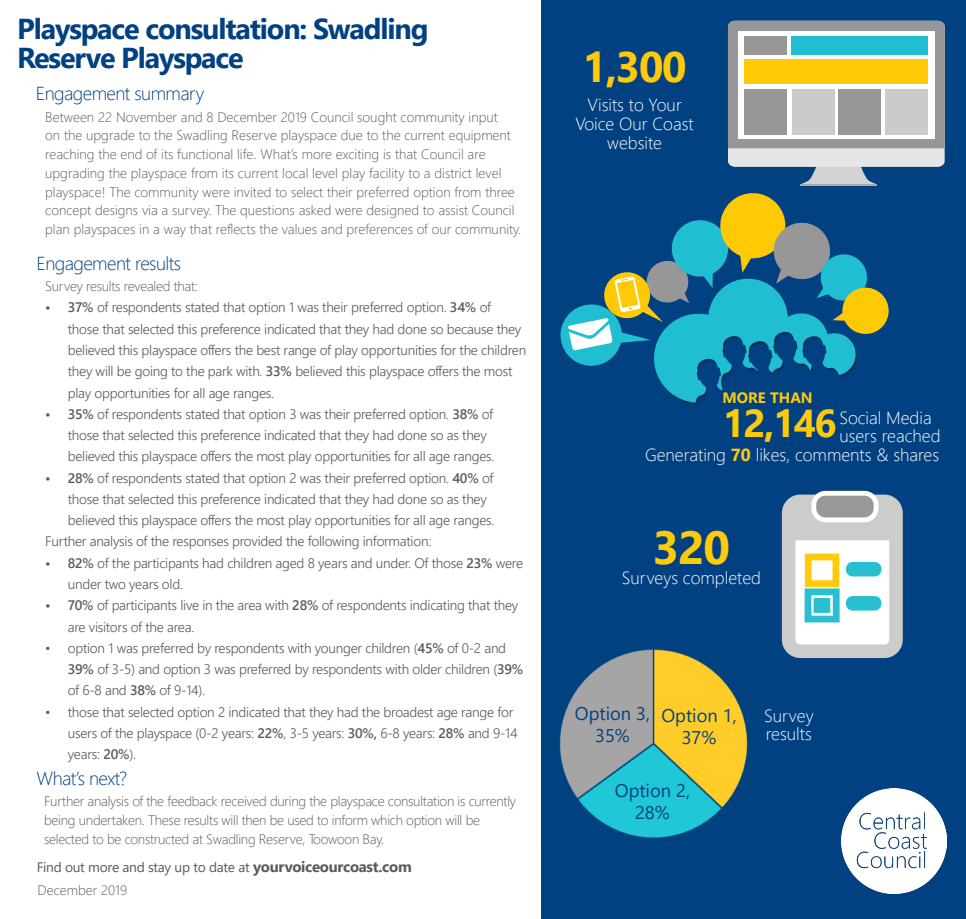
<style>
.page{position:relative;width:966px;height:919px;background:#fff}
.page>*{position:absolute;margin:0;border:0;box-sizing:border-box;transform-origin:0 0}
.t1{font:700 46.25px "Segoe UI";color:#feca0a}
.t2{font:700 42.5px "Segoe UI";color:#feca0a}
.t3{font:700 38.75px "Segoe UI";color:#feca0a}
.t4{font:700 28.75px/28.8px "Segoe UI";letter-spacing:-.04em;color:#014181}
.t5{font:300 18.75px "Segoe UI";letter-spacing:-.03em;color:#014181}
.t6{font:18.25px/22px "Segoe UI";color:#004280;text-align:center}
.t7{font:300 17.5px/18.8px "Segoe UI";color:#fff}
.t8{font:700 15px "Segoe UI";color:#feca0a}
.t9{font:300 13.75px/21.2px "Segoe UI";letter-spacing:-.02em;color:#5a5a5d}
.t10{font:300 13.75px/18.8px "Segoe UI";color:#5a5a5d}
.t11{font:300 13.75px/18.8px "Segoe UI";letter-spacing:-.02em;color:#5a5a5d}
.t12{font:13.75px "Segoe UI";letter-spacing:-.02em;color:#5a5a5d}
.s1{font-weight:600}
.s2{font-weight:700;font-size:15px}
.s3{font-weight:700;color:#feca0a}
</style>
<div class="page">
<div style="left:542px;top:0;width:424px;height:918px;background:#014181"></div>
<svg style="left:728px;top:21px;width:217px;height:163px"></svg>
<div style="left:738px;top:31px;width:197px;height:107px;background:#fff"></div>
<hr style="left:800px;top:184px;width:77px;height:2px;background:#a7a8ab">
<div style="left:745px;top:89px;width:42px;height:45px;background:#979797"></div>
<div style="left:792px;top:89px;width:43px;height:45px;background:#cccbcb"></div>
<div style="left:839px;top:89px;width:42px;height:45px;background:#979797"></div>
<div style="left:885px;top:89px;width:43px;height:45px;background:#cccbcb"></div>
<div style="left:745px;top:37px;width:42px;height:18px;background:#979797"></div>
<div style="left:792px;top:37px;width:136px;height:18px;background:#1fbed0"></div>
<div style="left:745px;top:60px;width:183px;height:24px;background:#ffca05"></div>
<svg style="left:560px;top:193px;width:329px;height:212px"></svg>
<div style="left:789px;top:501px;width:107px;height:150px;background:#fff;border-radius:12px"></div>
<div style="left:782px;top:494px;width:121px;height:163px;border:14px solid #cccccb;border-radius:12px"></div>
<div style="left:793px;top:503px;width:102px;height:36px;background:#cccccb"></div>
<div style="left:792px;top:503px;width:104px;height:37px;border:1px solid #cccccb"></div>
<div style="left:805px;top:553px;width:34px;height:33px;border:7px solid #feca0a"></div>
<div style="left:805px;top:588px;width:35px;height:34px;border:7px solid #28bfd0"></div>
<div style="left:815px;top:598px;width:14px;height:13px;background:#28bfd0"></div>
<div style="left:814px;top:597px;width:16px;height:15px;border:2px solid #28bfd0"></div>
<svg style="left:845px;top:561px;width:37px;height:15px"></svg>
<svg style="left:845px;top:596px;width:37px;height:14px"></svg>
<div style="left:814px;top:493px;width:62px;height:26px;background:#999;border-radius:12px"></div>
<div style="left:811px;top:490px;width:67px;height:32px;border:5px solid #fff;border-radius:12px"></div>
<img style="left:841px;top:788px;width:105px;height:105px">
<img style="left:559px;top:649px;width:189px;height:189px">
<p class="t4" style="left:17px;top:12px;width:413px">Playspace consultation: Swadling<br>Reserve Playspace</p>
<p class="t5" style="left:36px;top:76px;width:170px">Engagement summary</p>
<p class="t10" style="left:45px;top:106px;width:477px">Between 22 November and 8 December 2019 Council sought community input<br>on the upgrade to the Swadling Reserve playspace due to the current equipment reaching the end of its functional life. What’s more exciting is that Council are upgrading the playspace from its current local level play facility to a district level playspace! The community were invited to select their preferred option from three concept designs via a survey. The questions asked were designed to assist Council plan playspaces in a way that reflects the values and preferences of our community.</p>
<p class="t5" style="left:37px;top:246px;width:146px">Engagement results</p>
<p class="t11" style="left:45px;top:275px;width:154px">Survey results revealed that:</p>
<p class="t9" style="left:68px;top:295px;width:460px;text-indent:-22px"><span class="s1">• 37%</span> of respondents stated that option 1 was their preferred option. <span class="s1">34%</span> of<br>those that selected this preference indicated that they had done so because they believed this playspace offers the best range of play opportunities for the children they will be going to the park with. <span class="s1">33%</span> believed this playspace offers the most play opportunities for all age ranges.</p>
<p class="t9" style="left:68px;top:402px;width:428px;text-indent:-22px"><span class="s1">• 35%</span> of respondents stated that option 3 was their preferred option. <span class="s1">38%</span> of those that selected this preference indicated that they had done so as they believed this playspace offers the most play opportunities for all age ranges.</p>
<p class="t9" style="left:68px;top:465px;width:428px;text-indent:-22px"><span class="s1">• 28%</span> of respondents stated that option 2 was their preferred option. <span class="s1">40%</span> of those that selected this preference indicated that they had done so as they believed this playspace offers the most play opportunities for all age ranges.</p>
<p class="t9" style="left:45px;top:529px;width:388px">Further analysis of the responses provided the following information:</p>
<p class="t9" style="left:68px;top:550px;width:457px;text-indent:-22px"><span class="s1">• 82%</span> of the participants had children aged 8 years and under. Of those <span class="s1">23%</span> were under two years old.</p>
<p class="t9" style="left:68px;top:593px;width:452px;text-indent:-22px"><span class="s1">• 70%</span> of participants live in the area with <span class="s1">28%</span> of respondents indicating that they are visitors of the area.</p>
<p class="t9" style="left:68px;top:635px;width:457px;text-indent:-22px">• option 1 was preferred by respondents with younger children (<span class="s1">45%</span> of 0-2 and<br><span class="s1">39%</span> of 3-5) and option 3 was preferred by respondents with older children (<span class="s1">39% </span>of 6-8 and <span class="s1">38%</span> of 9-14).</p>
<p class="t9" style="left:68px;top:699px;width:451px;text-indent:-22px">• those that selected option 2 indicated that they had the broadest age range for users of the playspace (0-2 years: <span class="s1">22%</span>, 3-5 years: <span class="s1">30%,</span> 6-8 years: <span class="s1">28%</span> and 9-14 years: <span class="s1">20%</span>).</p>
<p class="t11" style="left:44px;top:790px;width:474px">Further analysis of the feedback received during the playspace consultation is currently being undertaken. These results will then be used to inform which option will be selected to be constructed at Swadling Reserve, Toowoon Bay.</p>
<p class="t5" style="left:37px;top:760px;width:92px">What’s next?</p>
<p class="t12" style="left:37px;top:853px;width:377px">Find out more and stay up to date at <span class="s2">yourvoiceourcoast.com</span></p>
<p class="t10" style="left:38px;top:878px;width:91px">December 2019</p>
<p class="t2" style="left:583px;top:27px;width:106px">1,300</p>
<p class="t7" style="left:576px;top:94px;width:120px;text-align:center">Visits to Your<br>Voice Our Coast website</p>
<p class="t8" style="left:722px;top:383px;width:92px">MORE THAN</p>
<p class="t3" style="left:723px;top:386px;width:116px">12,146</p>
<p class="t7" style="left:839px;top:407px;width:103px;line-height:17.5px">Social Media users reached</p>
<p class="t7" style="left:645px;top:443px;width:296px">Generating <span class="s3">70</span> likes, comments &amp; shares</p>
<p class="t1" style="left:653px;top:504px;width:79px">320</p>
<p class="t7" style="left:622px;top:566px;width:141px">Surveys completed</p>
<p class="t6" style="left:575px;top:700px;width:77px">Option 3,<br>35%</p>
<p class="t7" style="left:764px;top:705px;width:51px;line-height:17.5px">Survey results</p>
<p class="t6" style="left:661px;top:702px;width:77px">Option 1,<br>37%</p>
<p class="t6" style="left:615px;top:777px;width:77px">Option 2,<br>28%</p>
</div>
